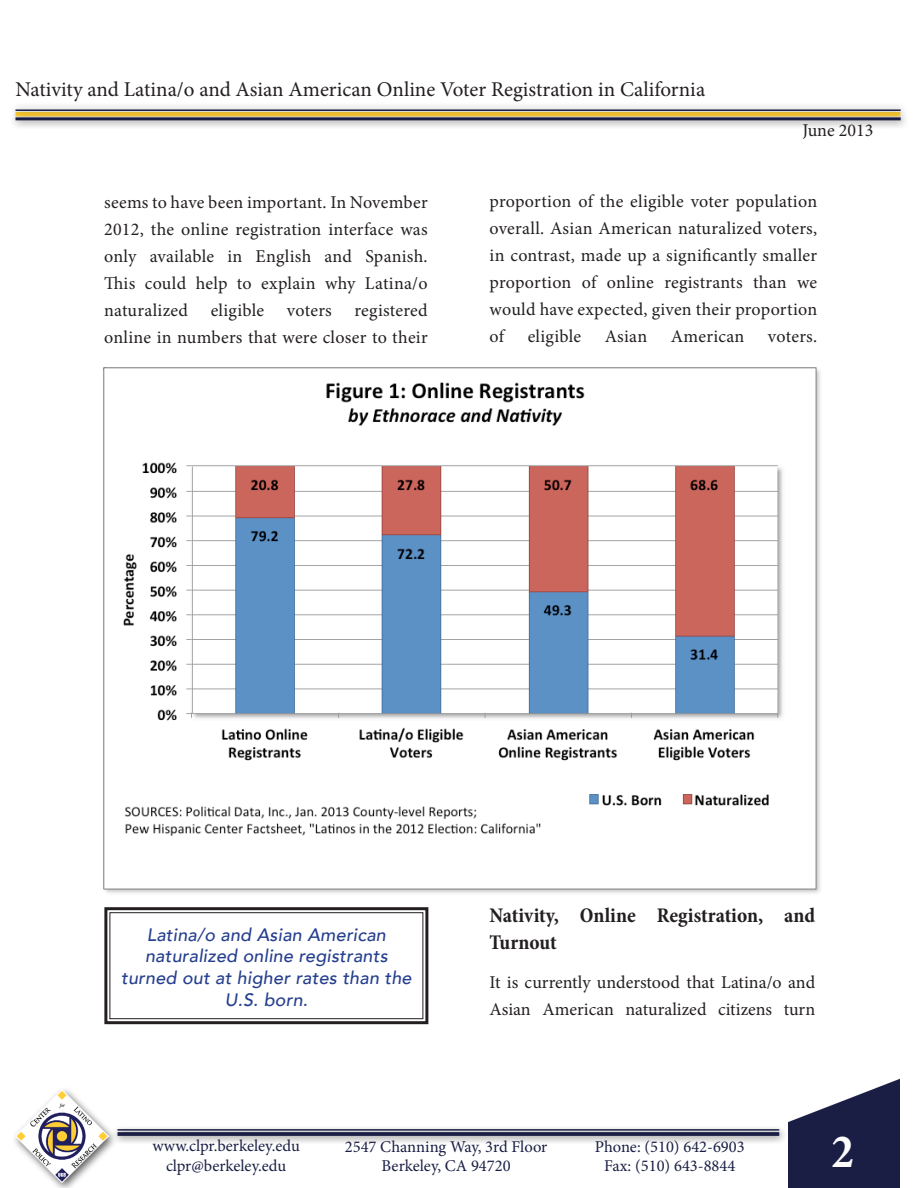
<style>
.page{position:relative;width:918px;height:1188px;background:#fff}
.page>*{position:absolute;margin:0;border:0;box-sizing:border-box;transform-origin:0 0}
.t1{font:700 condensed 48px "Minion Pro";color:#fcfcfc}
.t2{font:21px "Minion Pro";color:#231f20}
.t3{font:700 condensed 21px/27px "Minion Pro";color:#231f20}
.t4{font:18px/27px "Minion Pro";letter-spacing:.01em;color:#231f20;text-align:justify}
.t5{font:italic 500 18px/21.6px "Avenir";letter-spacing:.01em;color:#253f8e}
.t6{font:16.5px "Minion Pro";color:#1a1e44}
</style>
<div class="page">
<div style="left:11px;top:1086px;width:107px;height:102px;background:#231f20;opacity:.75"></div>
<img style="left:15px;top:1089px;width:93px;height:93px">
<img style="left:788px;top:1078px;width:112px;height:110px">
<div style="left:111px;top:1125px;width:677px;height:20px;background:#231f20;opacity:.75"></div>
<svg style="left:118px;top:1132px;width:661px;height:4px;background:#24274b"></svg>
<hr style="left:117px;top:1129px;width:662px;height:2px;background:#1a1e44">
<div style="left:9px;top:110px;width:901px;height:20px;background:#231f20;opacity:.75"></div>
<div style="left:9px;top:102px;width:900px;height:18px;background:#231f20;opacity:.75"></div>
<hr style="left:16px;top:109px;width:885px;height:2px;background:#1a1e44">
<svg style="left:104px;top:907px;width:325px;height:118px"></svg>
<div style="left:109px;top:912px;width:314px;height:107px;border:1px solid #231f20"></div>
<img style="left:103px;top:367px;width:717px;height:526px">
<p class="t2" style="left:16px;top:75px;width:691px">Nativity and Latina/o and Asian American Online Voter Registration in California</p>
<p class="t4" style="left:802px;top:117px;width:72px">June 2013</p>
<p class="t4" style="left:104px;top:189px;width:325px">seems to have been important. In November 2012, the online registration interface was only available in English and Spanish.<br>This could help to explain why Latina/o naturalized</p>
<p class="t4" style="left:104px;top:297px;width:325px;text-align:right">registered<br>online in numbers that were closer to their</p>
<p class="t4" style="left:211px;top:297px;width:55px">eligible</p>
<p class="t4" style="left:287px;top:297px;width:46px">voters</p>
<p class="t4" style="left:490px;top:188px;width:329px">proportion of the eligible voter population overall. Asian American naturalized voters, in contrast, made up a significantly smaller proportion of online registrants than we would have expected, given their proportion of</p>
<p class="t4" style="left:528px;top:323px;width:55px">eligible</p>
<p class="t4" style="left:605px;top:323px;width:44px">Asian</p>
<p class="t4" style="left:671px;top:323px;width:75px">American</p>
<p class="t4" style="left:768px;top:323px;width:51px">voters.</p>
<p class="t5" style="left:145px;top:924px;width:244px">Latina/o and Asian American naturalized online registrants</p>
<p class="t5" style="left:121px;top:967px;width:292px;text-align:center">turned out at higher rates than the<br>U.S. born.</p>
<p class="t3" style="left:490px;top:902px;width:327px">Nativity, Online Registration, and<br>Turnout</p>
<p class="t4" style="left:490px;top:969px;width:327px">It is currently understood that Latina/o and<br>Asian American naturalized citizens turn</p>
<p class="t6" style="left:152px;top:1135px;width:149px">www.clpr.berkeley.edu</p>
<p class="t6" style="left:166px;top:1154px;width:122px">clpr@berkeley.edu</p>
<p class="t6" style="left:345px;top:1135px;width:204px">2547 Channing Way, 3rd Floor</p>
<p class="t6" style="left:382px;top:1155px;width:130px">Berkeley, CA 94720</p>
<p class="t6" style="left:595px;top:1135px;width:151px">Phone: (510) 642-6903</p>
<p class="t6" style="left:604px;top:1155px;width:133px">Fax: (510) 643-8844</p>
<p class="t1" style="left:832px;top:1119px;width:24px">2</p>
</div>
